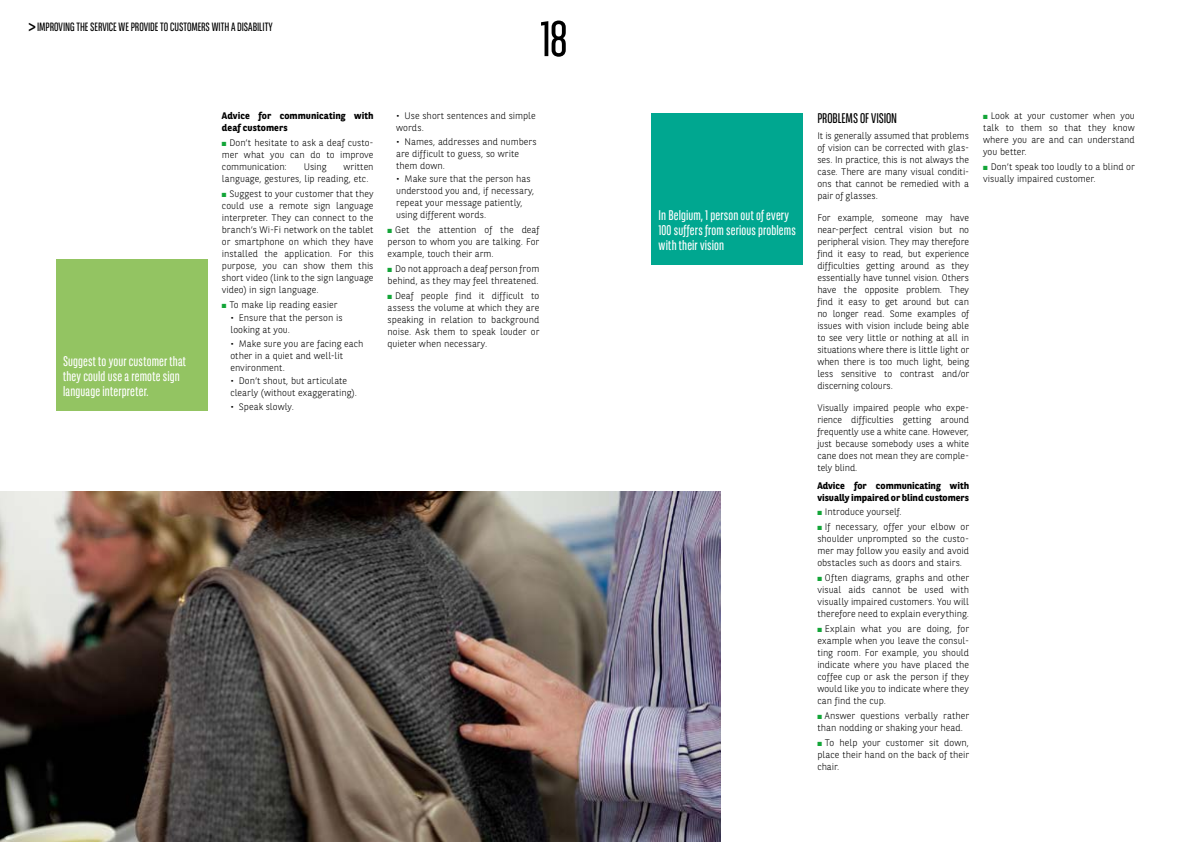
<style>
.page{position:relative;width:1191px;height:842px;background:#fff}
.page>*{position:absolute;margin:0;border:0;box-sizing:border-box;transform-origin:0 0}
.t1{font:50px "BNPP Sans Condensed";color:#000}
.t2{font:14px/15px "BNPP Sans Condensed";letter-spacing:.01em;color:#fff}
.t3{font:14px "BNPP Sans Condensed";letter-spacing:-.01em;color:#000}
.t4{font:12px "BNPP Sans Condensed";letter-spacing:-.005em;color:#000}
.t5{font:300 9.5px/12px "BNPP Sans";letter-spacing:.005em;color:#000;text-align:justify}
.t6{font:700 9.5px/12px "BNPP Sans";color:#000}
.s1{font-size:21px}
.s2{color:#13a538}
</style>
<div class="page">
<img style="left:0;top:492px;width:720px;height:350px">
<div style="left:56px;top:259px;width:152px;height:151px;background:#93c462"></div>
<div style="left:651px;top:113px;width:152px;height:151px;background:#00a790"></div>
<p class="t4" style="left:28px;top:19px;width:246px"><span class="s1">&gt;</span>IMPROVING THE SERVICE WE PROVIDE TO CUSTOMERS WITH A DISABILITY</p>
<h1 class="t1" style="left:540px;top:8px;width:29px">18</h1>
<h2 class="t2" style="left:63px;top:354px;width:124px">Suggest to your customer that they could use a remote sign language interpreter.</h2>
<p class="t6" style="left:222px;top:110px;width:153px">Advice for communicating with deaf customers</p>
<p class="t5" style="left:222px;top:137px;width:153px"><span class="s2">■</span> Don’t hesitate to ask a deaf custo&shy;mer what you can do to improve communication:</p>
<p class="t5" style="left:222px;top:161px;width:153px;text-indent:122px">written language, gestures, lip reading, etc.</p>
<p class="t5" style="left:222px;top:187px;width:153px"><span class="s2">■</span> Suggest to your customer that they could use a remote sign language interpreter. They can connect to the branch’s Wi-Fi network on the tablet or smartphone on which they have installed the application. For this purpose, you can show them this short video (link to the sign language video) in sign language.</p>
<p class="t5" style="left:222px;top:298px;width:117px"><span class="s2">■</span> To make lip reading easier</p>
<p class="t5" style="left:230px;top:312px;width:114px">• Ensure that the person is looking at you.</p>
<p class="t5" style="left:230px;top:337px;width:135px;text-align:left">• Make sure you are facing each other in a quiet and well-lit environment.</p>
<p class="t5" style="left:230px;top:374px;width:128px">• Don’t shout, but articulate clearly (without exaggerating).</p>
<p class="t5" style="left:230px;top:400px;width:65px">• Speak slowly.</p>
<p class="t5" style="left:304px;top:161px;width:24px">Using</p>
<p class="t5" style="left:396px;top:110px;width:141px">• Use short sentences and simple words.</p>
<p class="t5" style="left:396px;top:135px;width:142px;text-align:left">• Names, addresses and numbers are difficult to guess, so write them down.</p>
<p class="t5" style="left:396px;top:172px;width:140px;text-align:left">• Make sure that the person has understood you and, if necessary, repeat your message patiently, using different words.</p>
<p class="t5" style="left:387px;top:223px;width:153px"><span class="s2">■</span> Get the attention of the deaf person to whom you are talking. For example, touch their arm.</p>
<p class="t5" style="left:387px;top:262px;width:153px"><span class="s2">■</span> Do not approach a deaf person from behind, as they may feel threatened.</p>
<p class="t5" style="left:387px;top:289px;width:153px"><span class="s2">■</span> Deaf people find it difficult to assess the volume at which they are speaking in relation to background noise. Ask them to speak louder or quieter when necessary.</p>
<h2 class="t2" style="left:658px;top:208px;width:139px">In Belgium, 1 person out of every<br>100 suffers from serious problems with their vision</h2>
<h2 class="t3" style="left:817px;top:109px;width:81px">PROBLEMS OF VISION</h2>
<p class="t5" style="left:817px;top:129px;width:153px">It is generally assumed that problems of vision can be corrected with glas&shy;ses. In practice, this is not always the case. There are many visual conditi&shy;ons that cannot be remedied with a pair of glasses.</p>
<p class="t5" style="left:817px;top:211px;width:153px">For example, someone may have near-perfect central vision but no peripheral vision. They may therefore find it easy to read, but experience difficulties getting around as they essentially have tunnel vision. Others have the opposite problem. They find it easy to get around but can no longer read. Some examples of issues with vision include being able to see very little or nothing at all in situations where there is little light or when there is too much light, being less sensitive to contrast and/or discerning colours.</p>
<p class="t5" style="left:817px;top:401px;width:153px">Visually impaired people who expe&shy;rience difficulties getting around frequently use a white cane. However, just because somebody uses a white cane does not mean they are comple&shy;tely blind.</p>
<p class="t6" style="left:817px;top:479px;width:153px">Advice for communicating with visually impaired or blind customers</p>
<p class="t5" style="left:817px;top:506px;width:86px"><span class="s2">■</span> Introduce yourself.</p>
<p class="t5" style="left:817px;top:520px;width:153px"><span class="s2">■</span> If necessary, offer your elbow or shoulder unprompted so the custo&shy;mer may follow you easily and avoid obstacles such as doors and stairs.</p>
<p class="t5" style="left:817px;top:571px;width:153px"><span class="s2">■</span> Often diagrams, graphs and other visual aids cannot be used with visually impaired customers. You will therefore need to explain everything.</p>
<p class="t5" style="left:817px;top:622px;width:153px"><span class="s2">■</span> Explain what you are doing, for example when you leave the consul&shy;ting room. For example, you should indicate where you have placed the coffee cup or ask the person if they would like you to indicate where they can find the cup.</p>
<p class="t5" style="left:817px;top:709px;width:153px"><span class="s2">■</span> Answer questions verbally rather than nodding or shaking your head.</p>
<p class="t5" style="left:817px;top:736px;width:153px"><span class="s2">■</span> To help your customer sit down, place their hand on the back of their chair.</p>
<p class="t5" style="left:983px;top:110px;width:153px"><span class="s2">■</span> Look at your customer when you talk to them so that they know where you are and can understand you better.</p>
<p class="t5" style="left:983px;top:161px;width:153px"><span class="s2">■</span> Don’t speak too loudly to a blind or visually impaired customer.</p>
</div>
